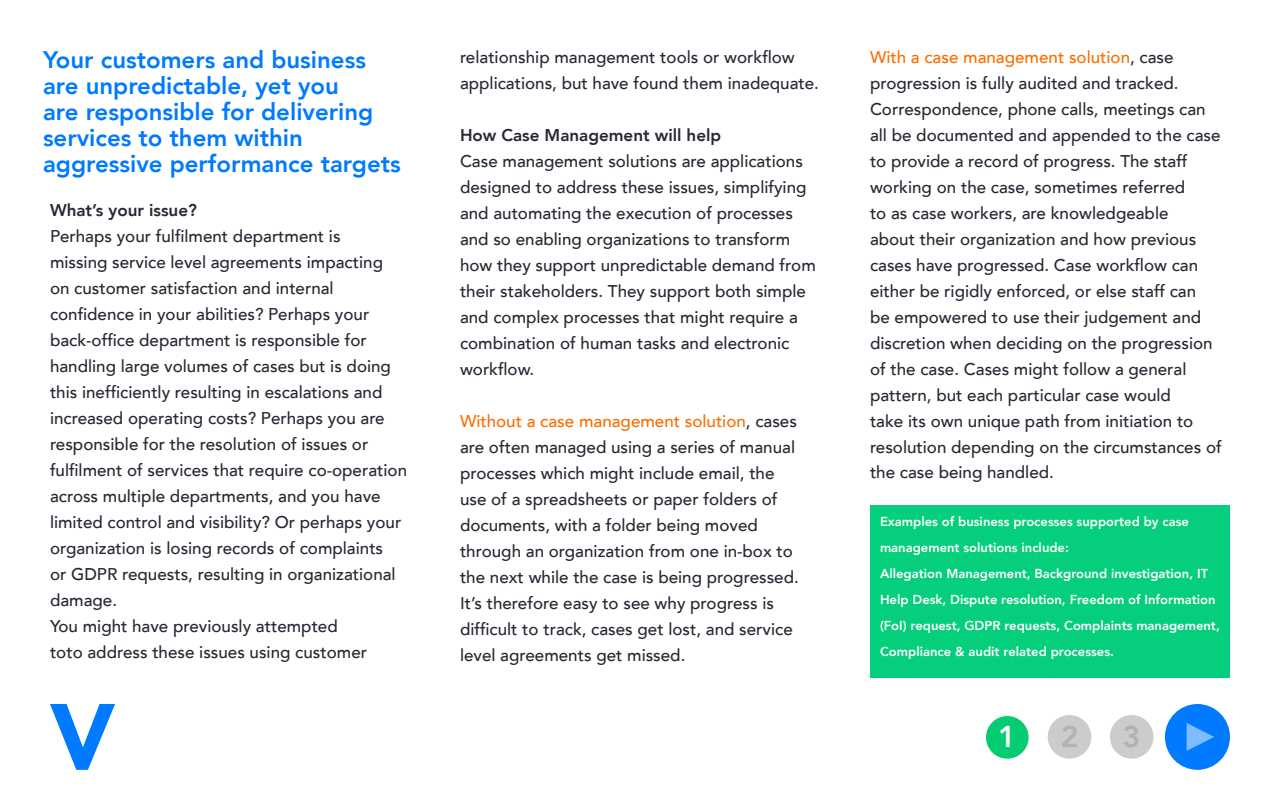
<style>
.page{position:relative;width:1280px;height:800px;background:#fff}
.page>*{position:absolute;margin:0;border:0;box-sizing:border-box;transform-origin:0 0}
.t1{font:800 30px "Avenir LT";color:#b2b2b2}
.t2{font:800 30px "Avenir LT";color:#fff}
.t3{font:800 24px/26px "Avenir LT";color:#007aff}
.t4{font:500 17px/26px "Avenir LT";color:#262833}
.t5{font:800 17px "Avenir LT";color:#262833}
.t6{font:800 13px/26px "Avenir LT";color:#fff}
.s1{color:#f96d00}
</style>
<div class="page">
<svg style="left:50px;top:704px;width:65px;height:66px"></svg>
<div style="left:1110px;top:715px;width:44px;height:44px;background:#ccc;border-radius:50%"></div>
<div style="left:1048px;top:715px;width:43px;height:44px;background:#ccc;border-radius:50%"></div>
<svg style="left:986px;top:715px;width:43px;height:44px"></svg>
<div style="left:870px;top:505px;width:360px;height:173px;background:#05ce7c"></div>
<div style="left:986px;top:716px;width:43px;height:43px;background:#05cc72;border-radius:50%"></div>
<div style="left:985px;top:715px;width:45px;height:45px;border:1px solid #fff;border-radius:50%"></div>
<div style="left:1165px;top:704px;width:65px;height:66px;background:#007aff;border-radius:50%"></div>
<svg style="left:1187px;top:723px;width:27px;height:28px"></svg>
<h2 class="t3" style="left:43px;top:49px;width:359px">Your customers and business are unpredictable, yet you<br>are responsible for delivering services to them within aggressive performance targets</h2>
<p class="t5" style="left:50px;top:203px;width:148px">What’s your issue?</p>
<p class="t4" style="left:50px;top:224px;width:359px">Perhaps your fulfilment department is<br>missing service level agreements impacting<br>on customer satisfaction and internal confidence in your abilities? Perhaps your back-office department is responsible for handling large volumes of cases but is doing this inefficiently resulting in escalations and increased operating costs? Perhaps you are responsible for the resolution of issues or fulfilment of services that require co-operation across multiple departments, and you have limited control and visibility? Or perhaps your organization is losing records of complaints<br>or GDPR requests, resulting in organizational damage.<br>You might have previously attempted<br>toto address these issues using customer</p>
<p class="t4" style="left:460px;top:44px;width:361px">relationship management tools or workflow applications, but have found them inadequate.</p>
<p class="t5" style="left:460px;top:128px;width:263px">How Case Management will help</p>
<p class="t4" style="left:460px;top:150px;width:357px">Case management solutions are applications designed to address these issues, simplifying and automating the execution of processes and so enabling organizations to transform how they support unpredictable demand from their stakeholders. They support both simple and complex processes that might require a combination of human tasks and electronic workflow.</p>
<p class="t4" style="left:460px;top:410px;width:340px"><span class="s1">Without a case management solution</span>, cases are often managed using a series of manual processes which might include email, the use of a spreadsheets or paper folders of documents, with a folder being moved through an organization from one in-box to the next while the case is being progressed.<br>It’s therefore easy to see why progress is difficult to track, cases get lost, and service level agreements get missed.</p>
<p class="t4" style="left:870px;top:45px;width:353px"><span class="s1">With a case management solution</span>, case progression is fully audited and tracked.<br>Correspondence, phone calls, meetings can all be documented and appended to the case to provide a record of progress. The staff working on the case, sometimes referred<br>to as case workers, are knowledgeable<br>about their organization and how previous cases have progressed. Case workflow can either be rigidly enforced, or else staff can<br>be empowered to use their judgement and discretion when deciding on the progression of the case. Cases might follow a general pattern, but each particular case would<br>take its own unique path from initiation to resolution depending on the circumstances of the case being handled.</p>
<p class="t6" style="left:880px;top:509px;width:341px">Examples of business processes supported by case management solutions include:<br>Allegation Management, Background investigation, IT Help Desk, Dispute resolution, Freedom of Information (FoI) request, GDPR requests, Complaints management, Compliance &amp; audit related processes.</p>
<h1 class="t2" style="left:998px;top:724px;width:19px">1</h1>
<h1 class="t1" style="left:1061px;top:724px;width:19px">2</h1>
<h1 class="t1" style="left:1122px;top:724px;width:19px">3</h1>
</div>
